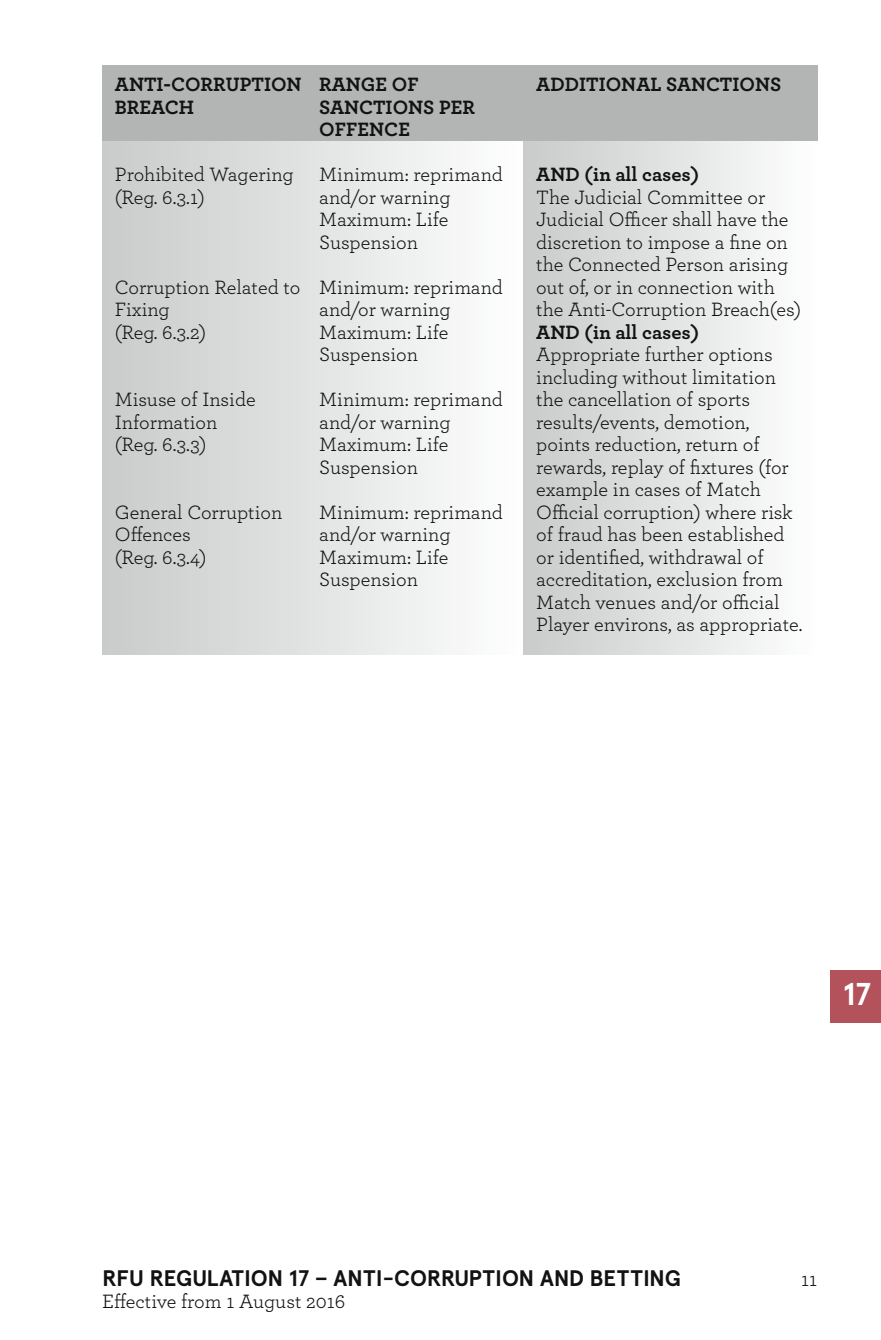
<style>
.page{position:relative;width:881px;height:1340px;background:#fff}
.page>*{position:absolute;margin:0;border:0;box-sizing:border-box;transform-origin:0 0}
.t1{font:700 31.5px "Apercu";color:#fff}
.t2{font:700 22.5px "Apercu";letter-spacing:-.01em;color:#121212}
.t3{font:20.25px/22.5px "Archer";color:#121212}
.t4{font:700 20.25px/22.5px "Archer";color:#121212}
</style>
<div class="page">
<div style="left:829px;top:969px;width:51px;height:53px;background:#b3525a"></div>
<div style="left:102px;top:65px;width:714px;height:77px;background:#b3b5b4"></div>
<div style="left:102px;top:142px;width:421px;height:512px;background:linear-gradient(to right,#c8cbca,#fdfefe)"></div>
<div style="left:523px;top:142px;width:293px;height:512px;background:linear-gradient(to right,#c8cbca,#fdfefe)"></div>
<p class="t4" style="left:115px;top:72px;width:188px">ANTI-CORRUPTION<br>BREACH</p>
<p class="t3" style="left:115px;top:162px;width:180px">Prohibited Wagering (Reg. 6.3.1)</p>
<p class="t3" style="left:115px;top:275px;width:187px">Corruption Related to<br>Fixing<br>(Reg. 6.3.2)</p>
<p class="t3" style="left:115px;top:387px;width:142px">Misuse of Inside<br>Information (Reg. 6.3.3)</p>
<p class="t3" style="left:115px;top:500px;width:169px">General Corruption<br>Offences<br>(Reg. 6.3.4)</p>
<p class="t4" style="left:319px;top:72px;width:157px">RANGE OF<br>SANCTIONS PER<br>OFFENCE</p>
<p class="t3" style="left:319px;top:162px;width:185px">Minimum: reprimand and/or warning<br>Maximum: Life<br>Suspension</p>
<p class="t3" style="left:319px;top:275px;width:185px">Minimum: reprimand and/or warning<br>Maximum: Life<br>Suspension</p>
<p class="t3" style="left:319px;top:387px;width:185px">Minimum: reprimand and/or warning<br>Maximum: Life<br>Suspension</p>
<p class="t3" style="left:319px;top:500px;width:185px">Minimum: reprimand and/or warning<br>Maximum: Life<br>Suspension</p>
<p class="t4" style="left:536px;top:72px;width:246px">ADDITIONAL SANCTIONS</p>
<p class="t4" style="left:536px;top:162px;width:165px">AND (in all cases)</p>
<p class="t3" style="left:536px;top:185px;width:266px">The Judicial Committee or<br>Judicial Officer shall have the discretion to impose a fine on the Connected Person arising out of, or in connection with the Anti-Corruption Breach(es)</p>
<p class="t4" style="left:536px;top:319px;width:165px">AND (in all cases)</p>
<p class="t3" style="left:536px;top:342px;width:267px">Appropriate further options including without limitation the cancellation of sports results/events, demotion, points reduction, return of rewards, replay of fixtures (for example in cases of Match<br>Official corruption) where risk of fraud has been established or identified, withdrawal of accreditation, exclusion from<br>Match venues and/or official<br>Player environs, as appropriate.</p>
<p class="t2" style="left:102px;top:1264px;width:580px">RFU REGULATION 17 – ANTI-CORRUPTION AND BETTING</p>
<p class="t3" style="left:102px;top:1289px;width:244px">Effective from 1 August 2016</p>
<h1 class="t1" style="left:842px;top:974px;width:30px">17</h1>
<p class="t3" style="left:800px;top:1266px;width:18px">11</p>
</div>
